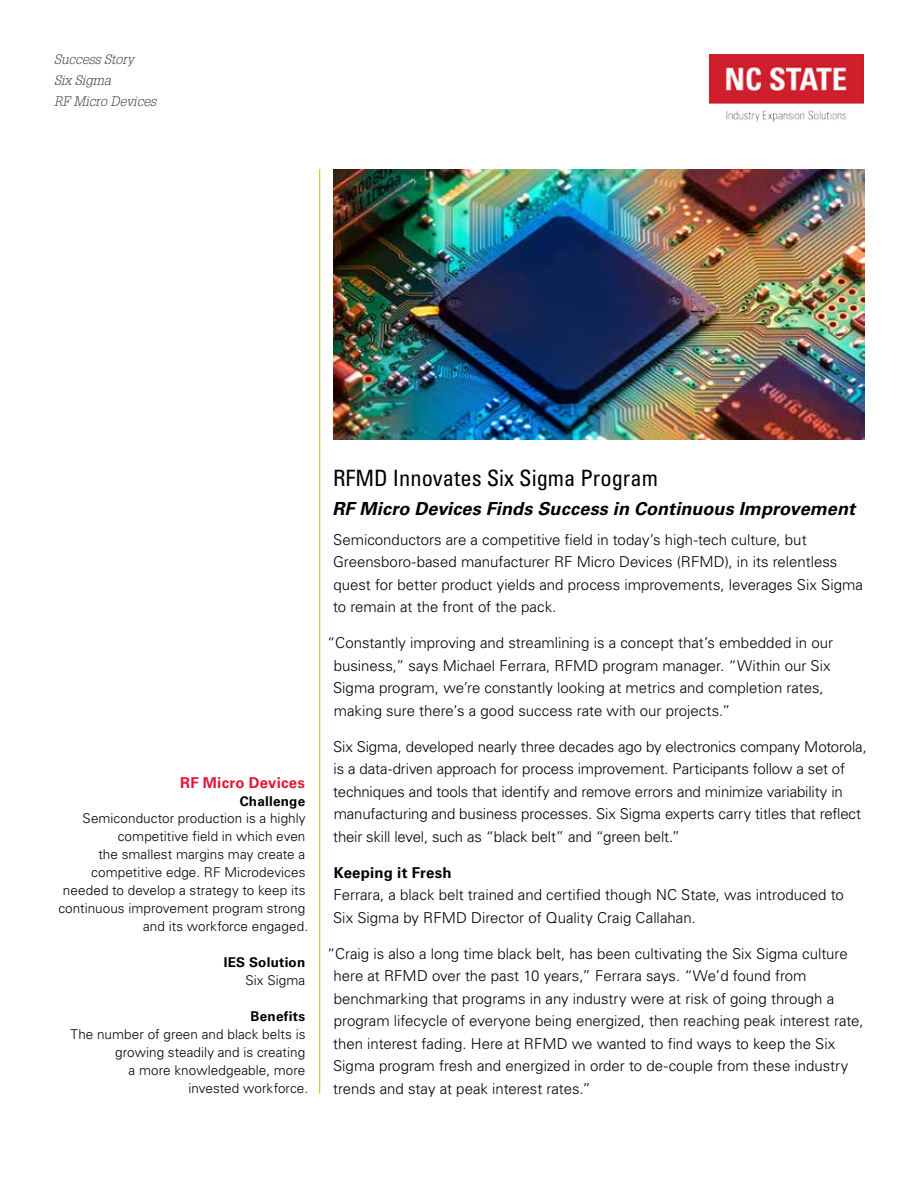
<style>
.page{position:relative;width:918px;height:1188px;background:#fff}
.page>*{position:absolute;margin:0;border:0;box-sizing:border-box;transform-origin:0 0}
.t1{font:condensed 22.5px "Univers LT Std";color:#000}
.t2{font:italic 700 18px "Univers LT Std";letter-spacing:.005em;color:#000}
.t3{font:300 15px/22.5px "Univers LT Std";color:#000}
.t4{font:700 15px "Univers LT Std";letter-spacing:.015em;color:#000}
.t5{font:700 15px "Univers LT Std";letter-spacing:.015em;color:#e31837}
.t6{font:300 13.5px/18px "Univers LT Std";letter-spacing:.005em;color:#000;text-align:right}
.t7{font:italic 300 13.5px/21px "Glypha LT Std";color:#414042}
.t8{font:700 13.5px "Univers LT Std";letter-spacing:.015em;color:#000}
</style>
<div class="page">
<hr style="left:319px;top:169px;width:1px;height:925px;background:#bbc120">
<img style="left:710px;top:54px;width:154px;height:68px">
<img style="left:333px;top:169px;width:531px;height:270px">
<p class="t7" style="left:54px;top:49px;width:104px">Success Story<br>Six Sigma<br>RF Micro Devices</p>
<p class="t5" style="left:180px;top:773px;width:126px">RF Micro Devices</p>
<p class="t8" style="left:240px;top:793px;width:67px">Challenge</p>
<p class="t6" style="left:58px;top:810px;width:251px">Semiconductor production is a highly competitive field in which even<br>the smallest margins may create a competitive edge. RF Microdevices needed to develop a strategy to keep its continuous improvement program strong and its workforce engaged.</p>
<p class="t8" style="left:224px;top:955px;width:83px">IES Solution</p>
<p class="t6" style="left:245px;top:972px;width:61px">Six Sigma</p>
<p class="t8" style="left:251px;top:1009px;width:56px">Benefits</p>
<p class="t6" style="left:71px;top:1026px;width:239px">The number of green and black belts is growing steadily and is creating<br>a more knowledgeable, more<br>invested workforce.</p>
<h1 class="t1" style="left:333px;top:464px;width:326px">RFMD Innovates Six Sigma Program</h1>
<p class="t2" style="left:332px;top:498px;width:524px">RF Micro Devices Finds Success in Continuous Improvement</p>
<p class="t3" style="left:333px;top:528px;width:532px">Semiconductors are a competitive field in today’s high-tech culture, but Greensboro-based manufacturer RF Micro Devices (RFMD), in its relentless quest for better product yields and process improvements, leverages Six Sigma to remain at the front of the pack.</p>
<p class="t3" style="left:333px;top:631px;width:501px;text-indent:-6px">“Constantly improving and streamlining is a concept that’s embedded in our business,” says Michael Ferrara, RFMD program manager. “Within our Six Sigma program, we’re constantly looking at metrics and completion rates, making sure there’s a good success rate with our projects.”</p>
<p class="t3" style="left:333px;top:735px;width:535px">Six Sigma, developed nearly three decades ago by electronics company Motorola, is a data-driven approach for process improvement. Participants follow a set of techniques and tools that identify and remove errors and minimize variability in manufacturing and business processes. Six Sigma experts carry titles that reflect their skill level, such as “black belt” and “green belt.”</p>
<p class="t4" style="left:334px;top:863px;width:119px">Keeping it Fresh</p>
<p class="t3" style="left:333px;top:883px;width:512px">Ferrara, a black belt trained and certified though NC State, was introduced to<br>Six Sigma by RFMD Director of Quality Craig Callahan.</p>
<p class="t3" style="left:333px;top:942px;width:532px;text-indent:-6px">“Craig is also a long time black belt, has been cultivating the Six Sigma culture here at RFMD over the past 10 years,” Ferrara says. “We’d found from benchmarking that programs in any industry were at risk of going through a program lifecycle of everyone being energized, then reaching peak interest rate, then interest fading. Here at RFMD we wanted to find ways to keep the Six Sigma program fresh and energized in order to de-couple from these industry trends and stay at peak interest rates.”</p>
</div>
